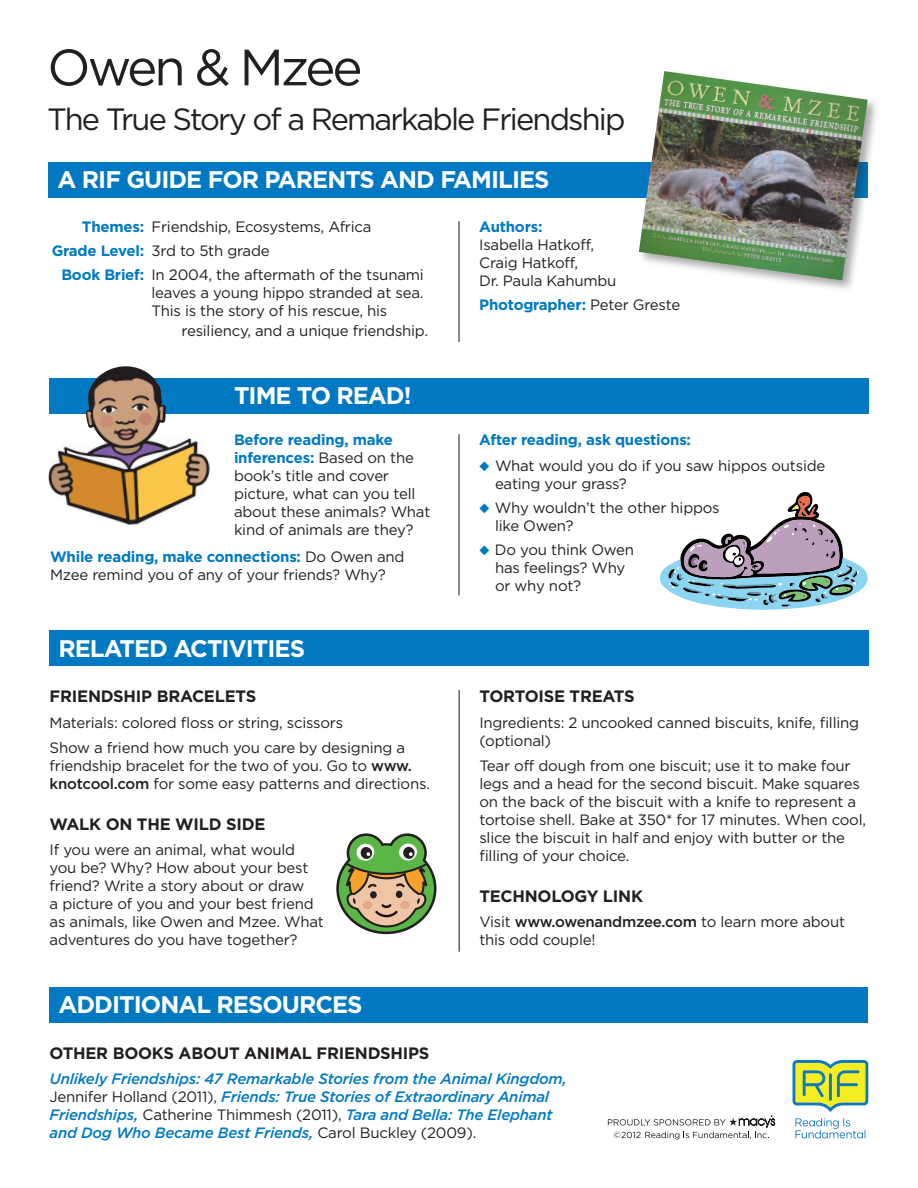
<style>
.page{position:relative;width:918px;height:1188px;background:#fff}
.page>*{position:absolute;margin:0;border:0;box-sizing:border-box;transform-origin:0 0}
.Book_Title_on_Two_Li{font:51px "Gotham";letter-spacing:-.06em;color:#231f20}
.Book_Title_on_Two_Li-2{font:30.75px "Gotham";letter-spacing:-.06em;color:#231f20}
.White_Type_in_Blue_B{font:700 24px "Gotham";letter-spacing:-.04em;color:#fff}
.Black_Subhead{font:700 16.5px "Gotham";letter-spacing:-.015em;color:#231f20}
.Other_Books_Subhead{font:700 16.5px "Gotham";letter-spacing:-.015em;color:#231f20}
.Related_Activities_T{font:15px/18px "Gotham";letter-spacing:-.015em;color:#231f20}
.Themes_Text{font:15px/18px "Gotham";letter-spacing:-.015em;color:#231f20;text-align:justify}
.Additional_Resources{font:italic 500 15px/18px "Gotham";letter-spacing:-.015em;color:#0079c2}
.Time_to_Read_Text{font:15px/18px "Gotham";letter-spacing:-.015em;color:#231f20}
.Bulleted_Text{font:15px/18px "Gotham";letter-spacing:-.015em;color:#231f20}
.First_Bulleted_Text{font:15px/18px "Gotham";letter-spacing:-.015em;color:#231f20}
.Time_to_Read_Text-2{font:700 15px "Gotham";letter-spacing:-.015em;color:#0079c2}
.Themes_Text-2{font:700 15px "Gotham";letter-spacing:-.015em;color:#0079c2}
.s1{font-weight:700;color:#0079c2}
.s2{font-weight:500}
.s3{font-weight:400;color:#231f20}
.s4{color:#0079c2}
.s5{font-weight:400;font-style:normal;color:#231f20}
</style>
<div class="page">
<div style="left:49px;top:162px;width:819px;height:36px;background:#0079c2"></div>
<div style="left:50px;top:378px;width:819px;height:36px;background:#0079c2"></div>
<img style="left:48px;top:366px;width:162px;height:159px">
<div style="left:49px;top:630px;width:820px;height:36px;background:#0079c2"></div>
<hr style="left:459px;top:690px;width:1px;height:262px;background:#231f20">
<svg style="left:793px;top:1060px;width:75px;height:52px;background:#b4ce6d"></svg>
<svg style="left:795px;top:1118px;width:71px;height:21px"></svg>
<svg style="left:608px;top:1115px;width:167px;height:25px"></svg>
<div style="left:50px;top:987px;width:818px;height:36px;background:#0079c2"></div>
<hr style="left:458px;top:434px;width:2px;height:161px;background:#231f20">
<hr style="left:458px;top:221px;width:2px;height:121px;background:#231f20">
<div style="left:636px;top:69px;width:244px;height:224px;background:#231f20;opacity:.4"></div>
<img style="left:639px;top:71px;width:229px;height:209px">
<svg style="left:660px;top:492px;width:208px;height:118px"></svg>
<div style="left:336px;top:843px;width:100px;height:91px;border:5px solid #231f20;border-radius:50%"></div>
<div style="left:347px;top:833px;width:39px;height:39px;border:5px solid #231f20;border-radius:50%"></div>
<div style="left:388px;top:833px;width:39px;height:39px;border:5px solid #231f20;border-radius:50%"></div>
<div style="left:339px;top:846px;width:95px;height:86px;background:#5ab747;border-radius:50%"></div>
<svg style="left:343px;top:836px;width:86px;height:93px"></svg>
<p class="Book_Title_on_Two_Li" style="left:47px;top:36px;width:317px">Owen &amp; Mzee</p>
<p class="Book_Title_on_Two_Li-2" style="left:47px;top:101px;width:580px">The True Story of a Remarkable Friendship</p>
<p class="White_Type_in_Blue_B" style="left:58px;top:165px;width:494px">A RIF GUIDE FOR PARENTS AND FAMILIES</p>
<p class="Themes_Text" style="left:82px;top:218px;width:291px"><span class="s1">Themes:</span> Friendship, Ecosystems, Africa</p>
<p class="Themes_Text" style="left:52px;top:242px;width:220px"><span class="s1">Grade Level:</span> 3rd to 5th grade</p>
<p class="Themes_Text" style="left:152px;top:266px;width:274px;text-indent:-90px"><span class="s1">Book Brief:</span> In 2004, the aftermath of the tsunami leaves a young hippo stranded at sea.<br>This is the story of his rescue, his</p>
<p class="Themes_Text" style="left:182px;top:322px;width:248px">resiliency, and a unique friendship.</p>
<p class="White_Type_in_Blue_B" style="left:234px;top:381px;width:179px">TIME TO READ!</p>
<p class="Time_to_Read_Text" style="left:234px;top:431px;width:198px"><span class="s1">Before reading, make inferences:</span> Based on the book’s title and cover picture, what can you tell about these animals? What kind of animals are they?</p>
<p class="Time_to_Read_Text" style="left:50px;top:548px;width:356px"><span class="s1">While reading, make connections:</span> Do Owen and<br>Mzee remind you of any of your friends? Why?</p>
<p class="White_Type_in_Blue_B" style="left:58px;top:634px;width:248px">RELATED ACTIVITIES</p>
<p class="Black_Subhead" style="left:50px;top:686px;width:208px">FRIENDSHIP BRACELETS</p>
<p class="Related_Activities_T" style="left:50px;top:713px;width:295px">Materials: colored floss or string, scissors</p>
<p class="Related_Activities_T" style="left:50px;top:739px;width:382px">Show a friend how much you care by designing a friendship bracelet for the two of you. Go to <span class="s2">www. knotcool.com</span> for some easy patterns and directions.</p>
<p class="Black_Subhead" style="left:50px;top:814px;width:217px">WALK ON THE WILD SIDE</p>
<p class="Related_Activities_T" style="left:50px;top:841px;width:276px">If you were an animal, what would you be? Why? How about your best friend? Write a story about or draw<br>a picture of you and your best friend as animals, like Owen and Mzee. What adventures do you have together?</p>
<p class="Themes_Text" style="left:479px;top:217px;width:139px;text-align:left"><span class="s1">Authors:<br></span>Isabella Hatkoff,<br>Craig Hatkoff,<br>Dr. Paula Kahumbu</p>
<p class="Themes_Text-2" style="left:479px;top:295px;width:202px">Photographer: <span class="s3">Peter Greste</span></p>
<p class="Time_to_Read_Text-2" style="left:479px;top:431px;width:213px">After reading, ask questions:</p>
<p class="First_Bulleted_Text" style="left:495px;top:457px;width:332px;text-indent:-16px"><span class="s4">◆</span> What would you do if you saw hippos outside eating your grass?</p>
<p class="Bulleted_Text" style="left:495px;top:499px;width:226px;text-indent:-16px"><span class="s4">◆</span> Why wouldn’t the other hippos like Owen?</p>
<p class="Bulleted_Text" style="left:495px;top:541px;width:141px;text-indent:-16px"><span class="s4">◆</span> Do you think Owen has feelings? Why or why not?</p>
<p class="Black_Subhead" style="left:479px;top:686px;width:157px">TORTOISE TREATS</p>
<p class="Related_Activities_T" style="left:479px;top:713px;width:381px">Ingredients: 2 uncooked canned biscuits, knife, filling (optional)</p>
<p class="Related_Activities_T" style="left:479px;top:757px;width:388px">Tear off dough from one biscuit; use it to make four legs and a head for the second biscuit. Make squares on the back of the biscuit with a knife to represent a tortoise shell. Bake at 350* for 17 minutes. When cool, slice the biscuit in half and enjoy with butter or the filling of your choice.</p>
<p class="Black_Subhead" style="left:479px;top:886px;width:165px">TECHNOLOGY LINK</p>
<p class="Related_Activities_T" style="left:479px;top:913px;width:367px">Visit <span class="s2">www.owenandmzee.com</span> to learn more about this odd couple!</p>
<p class="White_Type_in_Blue_B" style="left:58px;top:990px;width:306px">ADDITIONAL RESOURCES</p>
<p class="Other_Books_Subhead" style="left:50px;top:1043px;width:381px">OTHER BOOKS ABOUT ANIMAL FRIENDSHIPS</p>
<p class="Additional_Resources" style="left:50px;top:1070px;width:519px">Unlikely Friendships: 47 Remarkable Stories from the Animal Kingdom, <span class="s5">Jennifer Holland (2011),</span> Friends: True Stories of Extraordinary Animal Friendships, <span class="s5">Catherine Thimmesh (2011),</span> Tara and Bella: The Elephant and Dog Who Became Best Friends, <span class="s5">Carol Buckley (2009).</span></p>
</div>
